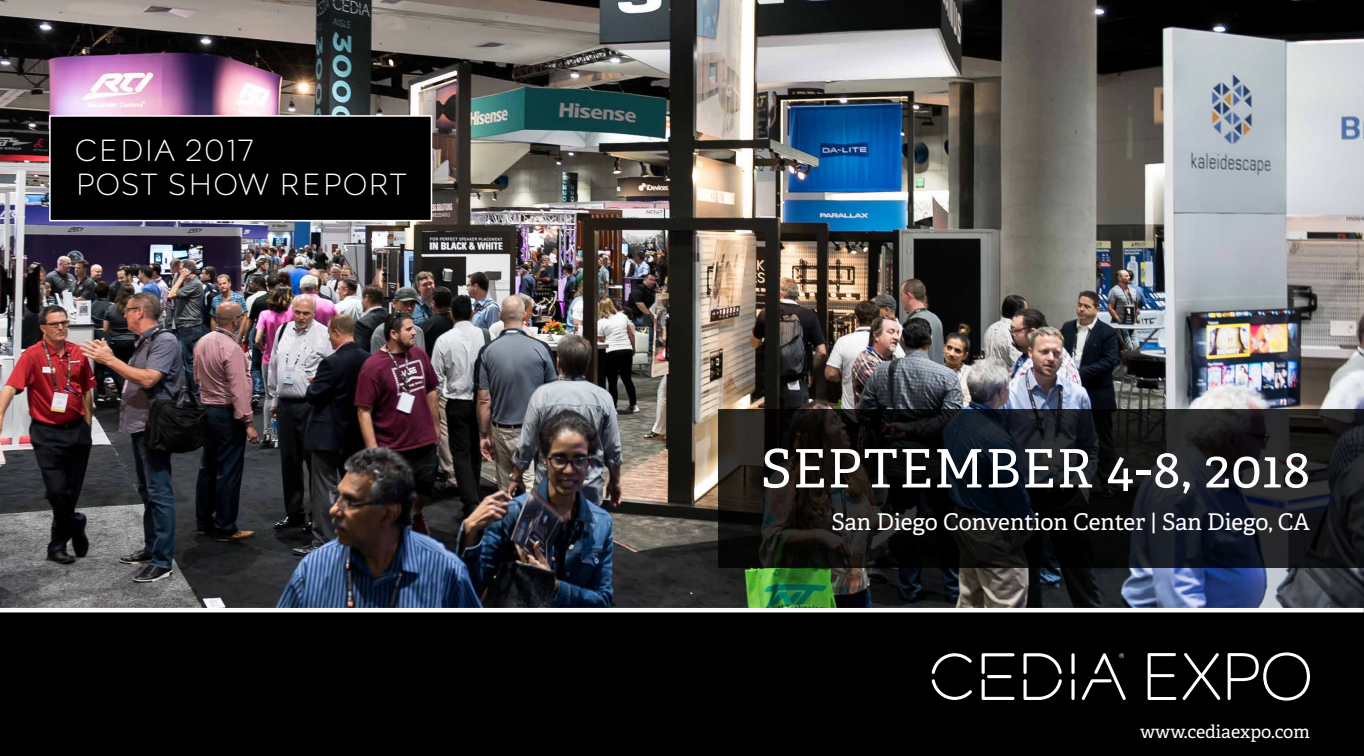
<style>
.page{position:relative;width:1364px;height:756px;background:#fff}
.page>*{position:absolute;margin:0;border:0;box-sizing:border-box;transform-origin:0 0}
.t1{font:53px "Adelle PE";letter-spacing:.02em;color:#fff}
.t2{font:28.5px/34.2px "CEDIA Solid";color:#fff}
.t3{font:23px "Adelle PE";letter-spacing:-.005em;color:#fff}
.t4{font:18px "Adelle PE";color:#fff}
</style>
<div class="page">
<div style="left:0;top:0;width:1363px;height:756px;background:#000"></div>
<img style="left:0;top:0;width:1363px;height:608px">
<svg style="left:718px;top:410px;width:646px;height:158px"></svg>
<svg style="left:931px;top:653px;width:195px;height:47px"></svg>
<svg style="left:1147px;top:653px;width:29px;height:47px"></svg>
<svg style="left:1182px;top:653px;width:38px;height:47px"></svg>
<svg style="left:1227px;top:652px;width:82px;height:49px"></svg>
<hr style="left:0;top:608px;width:1363px;height:4px;background:#fff">
<div style="left:50px;top:116px;width:381px;height:105px;background:#000"></div>
<div style="left:49px;top:115px;width:383px;height:106px;border:2px solid #fff"></div>
<p class="t2" style="left:75px;top:134px;width:334px">CEDIA 2017<br>POST SHOW REPORT</p>
<h1 class="t1" style="left:761px;top:430px;width:550px">SEPTEMBER 4-8, 2018</h1>
<p class="t3" style="left:831px;top:505px;width:480px">San Diego Convention Center | San Diego, CA</p>
<p class="t4" style="left:1140px;top:719px;width:171px">www.cediaexpo.com</p>
</div>
